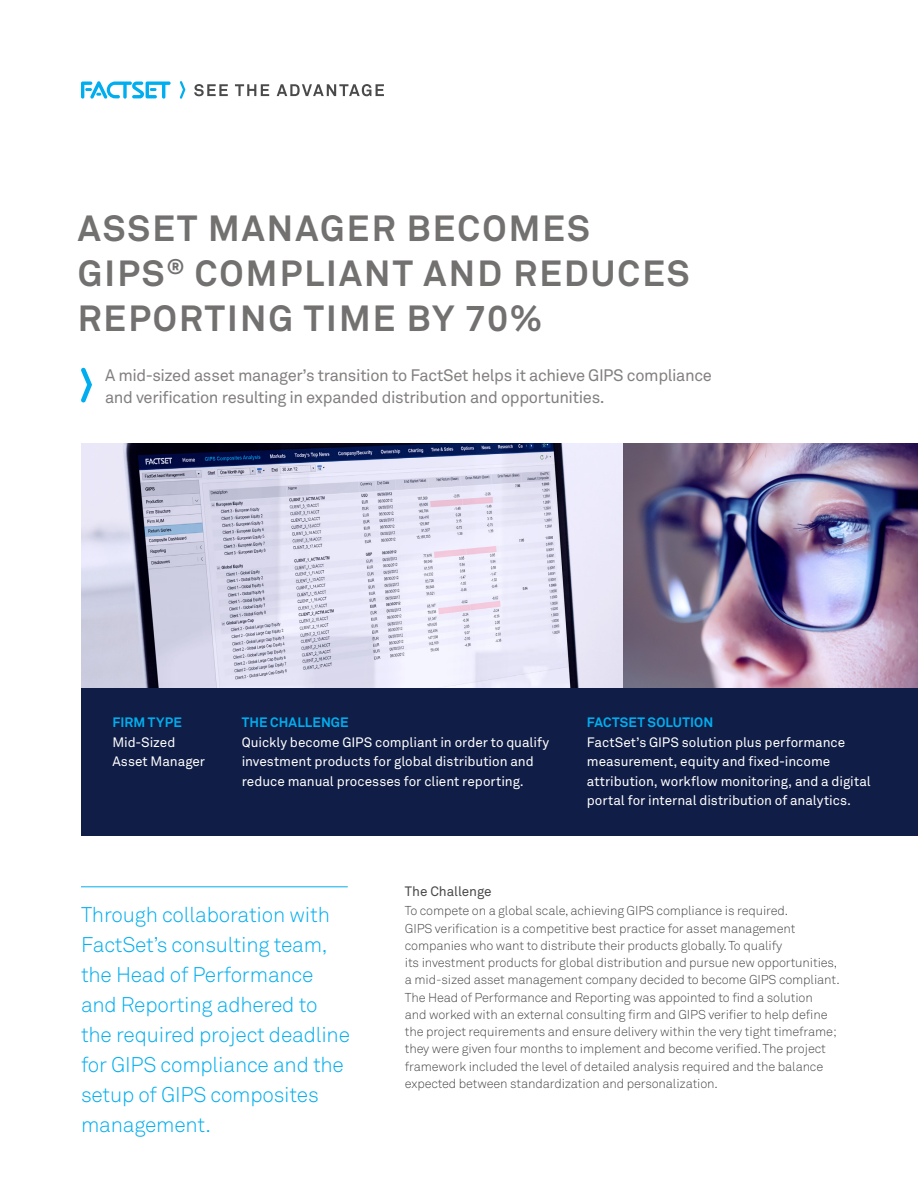
<style>
.page{position:relative;width:918px;height:1188px;background:#fff}
.page>*{position:absolute;margin:0;border:0;box-sizing:border-box;transform-origin:0 0}
.Main_Headline{font:700 36px/45px "Akkurat Pro";letter-spacing:.06em;color:#737070}
.Call_Out{font:21px/30px "Akkurat Light Pro";letter-spacing:-.01em;color:#00aeef}
.Opening_section{font:16.5px/21.8px "Akkurat Pro";letter-spacing:-.025em;color:#837f7f}
.Opening_section-2{font:13.5px/19.5px "Akkurat Pro";color:#fff}
.Opening_section-3{font:700 13.5px "Akkurat Pro";letter-spacing:.005em;color:#00aeef}
.Section_Headline{font:13.5px "Akkurat Pro";letter-spacing:-.005em;color:#4a4a4b}
.Body_Copy{font:12.75px/17.2px "Akkurat Light Pro";letter-spacing:-.01em;color:#4a4a4b}
.s1{font-weight:700;color:#00aeef}
</style>
<div class="page">
<svg style="left:194px;top:84px;width:34px;height:12px"></svg>
<svg style="left:235px;top:84px;width:34px;height:12px"></svg>
<svg style="left:277px;top:84px;width:107px;height:12px"></svg>
<svg style="left:81px;top:81px;width:90px;height:18px"></svg>
<svg style="left:180px;top:81px;width:5px;height:18px"></svg>
<img style="left:622px;top:443px;width:296px;height:246px">
<img style="left:81px;top:443px;width:541px;height:246px">
<div style="left:81px;top:689px;width:837px;height:147px;background:#101d46"></div>
<hr style="left:81px;top:886px;width:267px;height:1px;background:#00aeef">
<svg style="left:81px;top:368px;width:11px;height:34px"></svg>
<p class="Main_Headline" style="left:78px;top:206px;width:614px">ASSET MANAGER BECOMES<br>GIPS<sup>®</sup> COMPLIANT AND REDUCES<br>REPORTING TIME BY 70%</p>
<p class="Opening_section" style="left:105px;top:365px;width:608px">A mid-sized asset manager’s transition to FactSet helps it achieve GIPS compliance and verification resulting in expanded distribution and opportunities.</p>
<p class="Opening_section-3" style="left:113px;top:714px;width:71px">FIRM TYPE</p>
<p class="Opening_section-2" style="left:112px;top:733px;width:64px">Mid-Sized</p>
<p class="Opening_section-2" style="left:112px;top:752px;width:94px">Asset Manager</p>
<p class="Opening_section-3" style="left:242px;top:714px;width:108px">THE CHALLENGE</p>
<p class="Opening_section-2" style="left:242px;top:733px;width:309px">Quickly become GIPS compliant in order to qualify</p>
<p class="Opening_section-2" style="left:242px;top:752px;width:294px">investment products for global distribution and</p>
<p class="Opening_section-2" style="left:242px;top:772px;width:284px">reduce manual processes for client reporting.</p>
<p class="Opening_section-2" style="left:587px;top:713px;width:260px"><span class="s1">FACTSET SOLUTION<br></span>FactSet’s GIPS solution plus performance measurement, equity and fixed-income</p>
<p class="Opening_section-2" style="left:587px;top:772px;width:285px">attribution, workflow monitoring, and a digital portal for internal distribution of analytics.</p>
<p class="Call_Out" style="left:81px;top:900px;width:271px">Through collaboration with<br>FactSet’s consulting team, the Head of Performance and Reporting adhered to the required project deadline for GIPS compliance and the setup of GIPS composites management.</p>
<p class="Section_Headline" style="left:405px;top:883px;width:88px">The Challenge</p>
<p class="Body_Copy" style="left:405px;top:903px;width:436px">To compete on a global scale, achieving GIPS compliance is required.<br>GIPS verification is a competitive best practice for asset management companies who want to distribute their products globally. To qualify<br>its investment products for global distribution and pursue new opportunities, a mid-sized asset management company decided to become GIPS compliant.<br>The Head of Performance and Reporting was appointed to find a solution<br>and worked with an external consulting firm and GIPS verifier to help define the project requirements and ensure delivery within the very tight timeframe; they were given four months to implement and become verified. The project framework included the level of detailed analysis required and the balance expected between standardization and personalization.</p>
</div>
